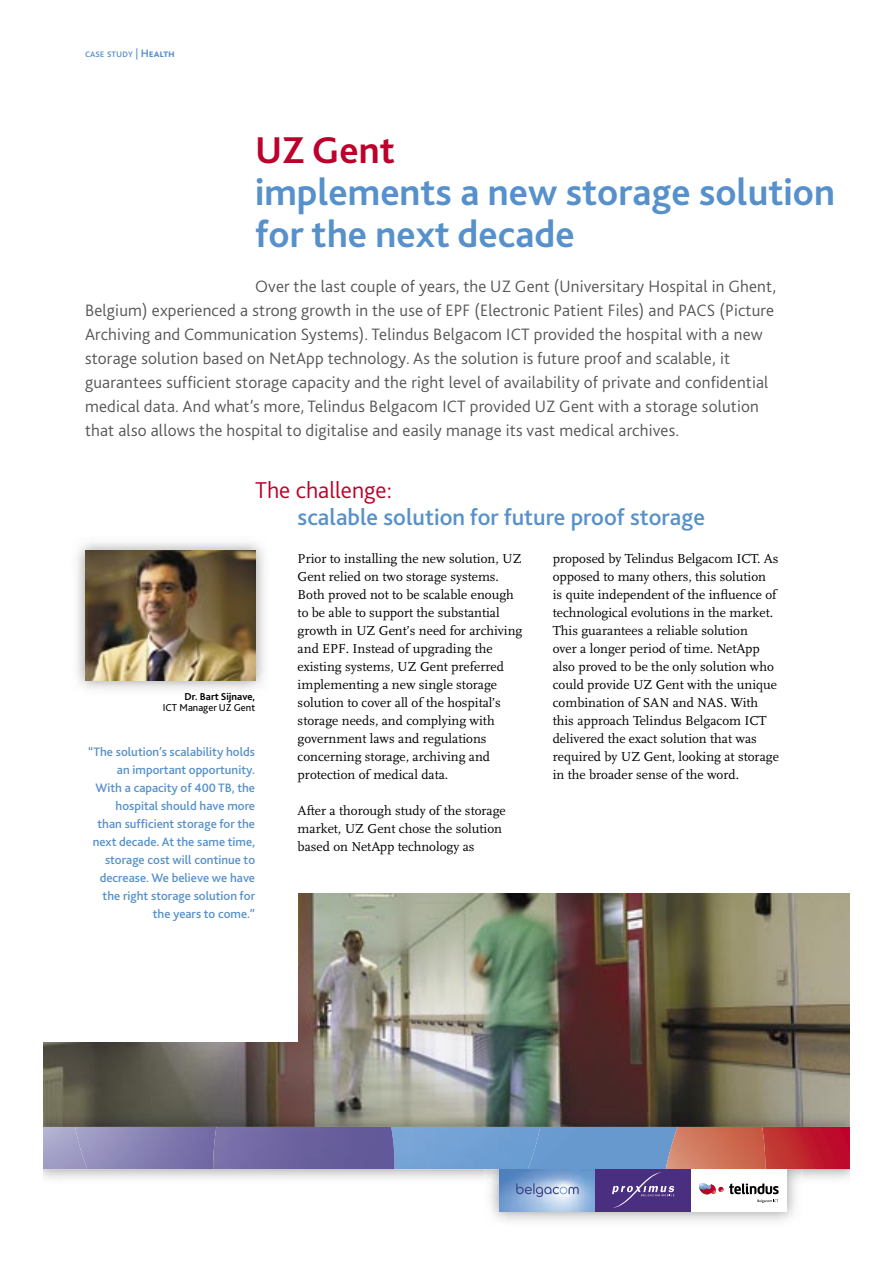
<style>
.page{position:relative;width:893px;height:1263px;background:#fff}
.page>*{position:absolute;margin:0;border:0;box-sizing:border-box;transform-origin:0 0}
.t1{font:700 39px/42px "Bliss 2";color:#5791cb}
.t2{font:700 39px "Bliss 2";color:#bd002b}
.t3{font:500 24px "Bliss 2";color:#5791cb}
.t4{font:300 24px "Bliss 2";color:#bd002b}
.t5{font:300 17.25px/24px "Bliss 2";letter-spacing:.01em;color:#565656}
.t6{font:13.5px/18px "Scala OT";color:#000}
.t7{font:500 12.75px/18px "Bliss 2";color:#5791cb;text-align:right}
.t8{font:11.25px "Bliss 2";color:#5791cb}
.t9{font:10.5px "Bliss 2";color:#000}
.t10{font:700 10.5px "Bliss 2";color:#000}
.s1{font-weight:700}
</style>
<div class="page">
<img style="left:490px;top:1184px;width:306px;height:37px">
<img style="left:43px;top:893px;width:807px;height:219px">
<img style="left:77px;top:542px;width:187px;height:148px">
<img style="left:85px;top:550px;width:170px;height:130px">
<div style="left:21px;top:872px;width:277px;height:170px;background:#fff"></div>
<img style="left:43px;top:1112px;width:807px;height:72px">
<img style="left:765px;top:1127px;width:85px;height:42px">
<img style="left:43px;top:1127px;width:32px;height:42px">
<img style="left:75px;top:1127px;width:138px;height:42px">
<img style="left:677px;top:1127px;width:88px;height:42px">
<div style="left:394px;top:1127px;width:122px;height:42px;background:#73a2d5"></div>
<img style="left:213px;top:1127px;width:181px;height:42px">
<img style="left:500px;top:1169px;width:95px;height:43px">
<div style="left:595px;top:1169px;width:96px;height:43px;background:#4a2e7f"></div>
<div style="left:691px;top:1169px;width:96px;height:43px;background:#fff"></div>
<svg style="left:516px;top:1127px;width:161px;height:81px"></svg>
<svg style="left:729px;top:1183px;width:50px;height:20px"></svg>
<svg style="left:699px;top:1183px;width:24px;height:11px"></svg>
<p class="t8" style="left:85px;top:46px;width:91px">CASE STUDY | <span class="s1">HEALTH</span></p>
<h1 class="t2" style="left:255px;top:125px;width:141px">UZ Gent</h1>
<h1 class="t1" style="left:255px;top:170px;width:581px">implements a new storage solution for the next decade</h1>
<p class="t5" style="left:85px;top:274px;width:693px;text-indent:170px">Over the last couple of years, the UZ Gent (Universitary Hospital in Ghent, Belgium) experienced a strong growth in the use of EPF (Electronic Patient Files) and PACS (Picture Archiving and Communication Systems). Telindus Belgacom ICT provided the hospital with a new storage solution based on NetApp technology. As the solution is future proof and scalable, it guarantees sufficient storage capacity and the right level of availability of private and confidential medical data. And what’s more, Telindus Belgacom ICT provided UZ Gent with a storage solution that also allows the hospital to digitalise and easily manage its vast medical archives.</p>
<h2 class="t4" style="left:255px;top:475px;width:138px">The challenge:</h2>
<h2 class="t3" style="left:298px;top:502px;width:409px">scalable solution for future proof storage</h2>
<p class="t6" style="left:298px;top:549px;width:226px">Prior to installing the new solution, UZ Gent relied on two storage systems.<br>Both proved not to be scalable enough to be able to support the substantial growth in UZ Gent’s need for archiving and EPF. Instead of upgrading the existing systems, UZ Gent preferred implementing a new single storage solution to cover all of the hospital’s storage needs, and complying with government laws and regulations concerning storage, archiving and protection of medical data.</p>
<p class="t6" style="left:298px;top:801px;width:210px">After a thorough study of the storage market, UZ Gent chose the solution based on NetApp technology as</p>
<p class="t6" style="left:553px;top:549px;width:228px">proposed by Telindus Belgacom ICT. As opposed to many others, this solution is quite independent of the influence of technological evolutions in the market.<br>This guarantees a reliable solution<br>over a longer period of time. NetApp also proved to be the only solution who could provide UZ Gent with the unique combination of SAN and NAS. With this approach Telindus Belgacom ICT delivered the exact solution that was required by UZ Gent, looking at storage in the broader sense of the word.</p>
<p class="t10" style="left:184px;top:690px;width:72px">Dr. Bart Sijnave,</p>
<p class="t9" style="left:163px;top:701px;width:94px">ICT Manager UZ Gent</p>
<p class="t7" style="left:88px;top:742px;width:168px">“The solution’s scalability holds an important opportunity.<br>With a capacity of 400 TB, the hospital should have more than sufficient storage for the next decade. At the same time, storage cost will continue to decrease. We believe we have the right storage solution for the years to come.”</p>
</div>
